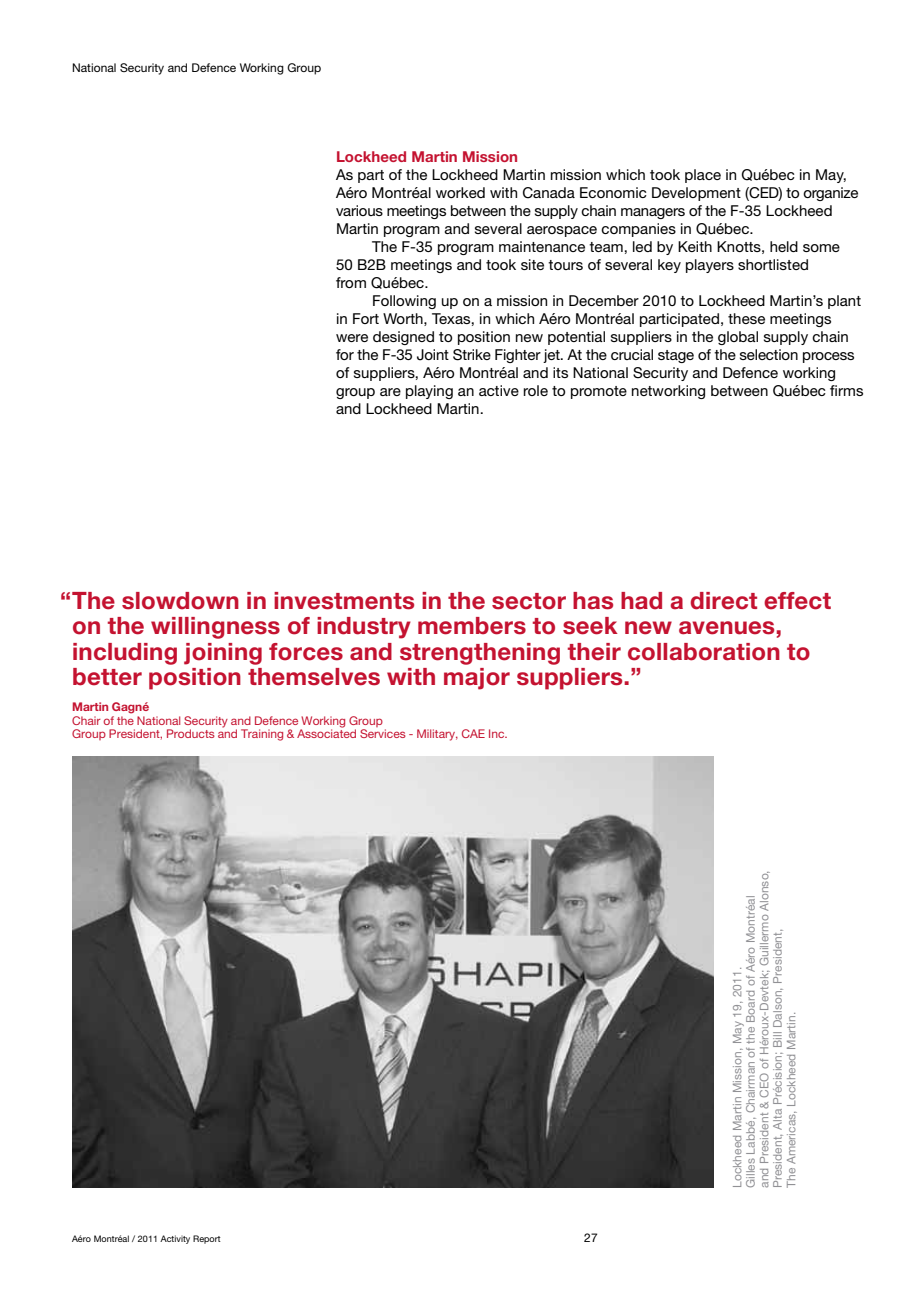
<style>
.page{position:relative;width:918px;height:1296px;background:#fff}
.page>*{position:absolute;margin:0;border:0;box-sizing:border-box;transform-origin:0 0}
.t1{font:700 24px/25.5px "Helvetica Neue";letter-spacing:.01em;color:#c41230}
.t2{font:15px/18px "Helvetica Neue";letter-spacing:.005em;color:#000}
.t3{font:700 15px "Helvetica Neue";letter-spacing:.005em;color:#c41230}
.t4{font:12px/13.5px "Helvetica Neue";letter-spacing:.005em;color:#919195}
.t5{font:12px/13.5px "Helvetica Neue";color:#c41230}
.t6{font:12px "Helvetica Neue";letter-spacing:.005em;color:#000}
.t7{font:700 12px "Helvetica Neue";color:#c41230}
.t8{font:9px "Helvetica Neue";letter-spacing:.005em;color:#000}
</style>
<div class="page">
<img style="left:72px;top:756px;width:642px;height:432px">
<p class="t6" style="left:72px;top:61px;width:251px">National Security and Defence Working Group</p>
<p class="t3" style="left:336px;top:147px;width:184px">Lockheed Martin Mission</p>
<p class="t2" style="left:336px;top:165px;width:524px">As part of the Lockheed Martin mission which took place in Québec in May, Aéro Montréal worked with Canada Economic Development (CED) to organize various meetings between the supply chain managers of the F-35 Lockheed Martin program and several aerospace companies in Québec.</p>
<p class="t2" style="left:336px;top:237px;width:506px;text-indent:36px">The F-35 program maintenance team, led by Keith Knotts, held some<br>50 B2B meetings and took site tours of several key players shortlisted from Québec.</p>
<p class="t2" style="left:336px;top:291px;width:529px;text-indent:36px">Following up on a mission in December 2010 to Lockheed Martin’s plant in Fort Worth, Texas, in which Aéro Montréal participated, these meetings were designed to position new potential suppliers in the global supply chain for the F-35 Joint Strike Fighter jet. At the crucial stage of the selection process of suppliers, Aéro Montréal and its National Security and Defence working group are playing an active role to promote networking between Québec firms and Lockheed Martin.</p>
<p class="t1" style="left:72px;top:587px;width:761px;text-indent:-12px">“The slowdown in investments in the sector has had a direct effect on the willingness of industry members to seek new avenues, including joining forces and strengthening their collaboration to better position themselves with major suppliers.”</p>
<p class="t7" style="left:72px;top:699px;width:79px">Martin Gagné</p>
<p class="t5" style="left:72px;top:713px;width:437px">Chair of the National Security and Defence Working Group<br>Group President, Products and Training &amp; Associated Services - Military, CAE Inc.</p>
<p class="t8" style="left:72px;top:1233px;width:150px">Aéro Montréal / 2011 Activity Report</p>
<p class="t6" style="left:584px;top:1231px;width:15px">27</p>
<p class="t4" style="left:730px;top:1188px;width:319px;rotate:-90deg">Lockheed Martin Mission, May 19, 2011.<br>Gilles Labbé, Chairman of the Board of Aéro Montréal<br>and President &amp; CEO of Héroux-Devtek; Guillermo Alonso, President, Alta Précision; Bill Dalson, President,<br>The Americas, Lockheed Martin.</p>
</div>
